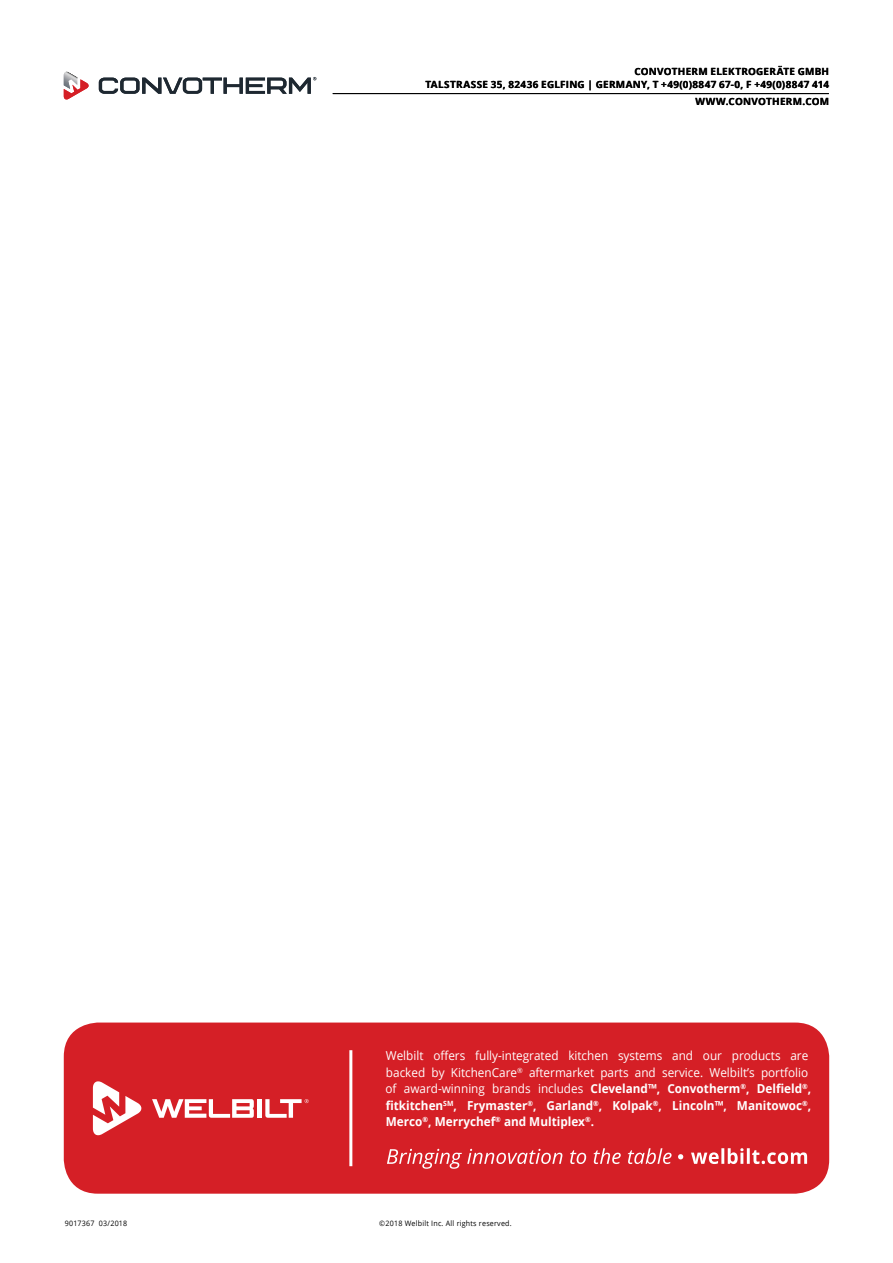
<style>
.page{position:relative;width:893px;height:1263px;background:#fff}
.page>*{position:absolute;margin:0;border:0;box-sizing:border-box;transform-origin:0 0}
.t1{font:12.3px/16.5px "Open Sans";color:#fff;scale:.95 1}
.t2{font:700 9.9px/13.2px "Open Sans";letter-spacing:.03em;color:#000;text-align:right}
.t3{font:7.5px "Open Sans";letter-spacing:.03em;color:#000;scale:.95 1}
.s1{font-weight:700}
</style>
<div class="page">
<hr style="left:333px;top:93px;width:496px;height:1px;background:#000">
<svg style="left:64px;top:72px;width:25px;height:28px"></svg>
<svg style="left:99px;top:77px;width:217px;height:17px"></svg>
<div style="left:64px;top:1022px;width:765px;height:172px;background:#d51f26;border-radius:34px"></div>
<div style="left:257px;top:1099px;width:5px;height:19px;background:#fff"></div>
<svg style="left:265px;top:1099px;width:44px;height:19px"></svg>
<svg style="left:152px;top:1099px;width:102px;height:19px"></svg>
<svg style="left:93px;top:1081px;width:49px;height:55px"></svg>
<hr style="left:349px;top:1050px;width:3px;height:116px;background:#fff">
<svg style="left:387px;top:1148px;width:420px;height:21px"></svg>
<p class="t2" style="left:425px;top:64px;width:405px">CONVOTHERM ELEKTROGERÄTE GMBH<br>TALSTRASSE 35, 82436 EGLFING | GERMANY, T +49(0)8847 67-0, F +49(0)8847 414</p>
<p class="t2" style="left:695px;top:95px;width:135px">WWW.CONVOTHERM.COM</p>
<p class="t1" style="left:385px;top:1047px;width:450px">Welbilt offers fully-integrated kitchen systems and our products are backed by KitchenCare<sup>®</sup> aftermarket parts and service. Welbilt’s portfolio of award-winning brands includes <span class="s1">Cleveland™, Convotherm</span><sup>®</sup><span class="s1">, Delfield</span><sup>®</sup><span class="s1">, fitkitchen</span><sup>SM</sup><span class="s1">, Frymaster</span><sup>®</sup><span class="s1">, Garland</span><sup>®</sup><span class="s1">, Kolpak</span><sup>®</sup><span class="s1">, Lincoln™, Manitowoc</span><sup>®</sup><span class="s1">, Merco</span><sup>®</sup><span class="s1">, Merrychef</span><sup>®</sup> <span class="s1">and Multiplex</span><sup>®</sup><span class="s1">.</span></p>
<p class="t3" style="left:65px;top:1218px;width:67px">9017367 03/2018</p>
<p class="t3" style="left:379px;top:1218px;width:141px">©2018 Welbilt Inc. All rights reserved.</p>
</div>
